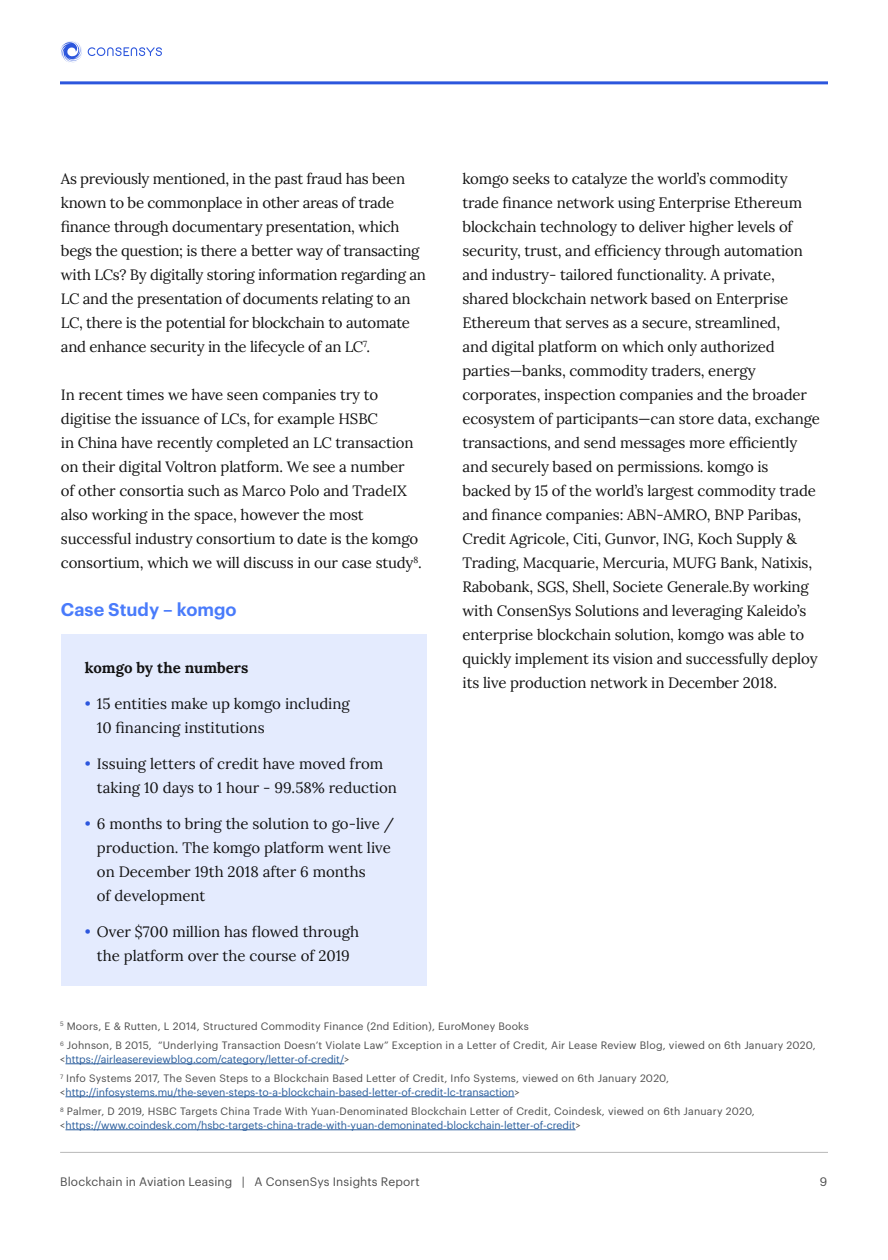
<style>
.page{position:relative;width:888px;height:1260px;background:#fff}
.page>*{position:absolute;margin:0;border:0;box-sizing:border-box;transform-origin:0 0}
.t1{font:600 18px "Graphik";color:#497bfb}
.t2{font:15px/24px "Lora";letter-spacing:-.01em;color:#121212}
.t3{font:700 15px "Lora";color:#121212}
.t4{font:12px "Graphik";letter-spacing:.01em;color:#4c4c4c}
.t5{font:10.5px/19.5px "Graphik";letter-spacing:.02em;color:#4c4c4c}
.t6{font:10.5px "Graphik";color:#275b9b}
.s1{color:#2c56dd}
.s2{color:#275b9b}
.s3{color:#4c4c4c}
</style>
<div class="page">
<hr style="left:60px;top:81px;width:768px;height:3px;background:#2c56dd">
<svg style="left:60px;top:41px;width:102px;height:22px"></svg>
<hr style="left:60px;top:1152px;width:768px;height:1px;background:#b8b8b8">
<hr style="left:66px;top:1064px;width:278px;height:1px;background:#275b9b">
<hr style="left:66px;top:1097px;width:449px;height:1px;background:#275b9b">
<hr style="left:66px;top:1130px;width:510px;height:1px;background:#275b9b">
<div style="left:61px;top:634px;width:366px;height:351px;background:#e4ebfe"></div>
<p class="t2" style="left:61px;top:166px;width:367px">As previously mentioned, in the past fraud has been known to be commonplace in other areas of trade finance through documentary presentation, which begs the question; is there a better way of transacting with LCs? By digitally storing information regarding an LC and the presentation of documents relating to an LC, there is the potential for blockchain to automate and enhance security in the lifecycle of an LC<sup>7</sup>.</p>
<p class="t2" style="left:61px;top:382px;width:363px">In recent times we have seen companies try to digitise the issuance of LCs, for example HSBC<br>in China have recently completed an LC transaction on their digital Voltron platform. We see a number of other consortia such as Marco Polo and TradeIX also working in the space, however the most successful industry consortium to date is the komgo consortium, which we will discuss in our case study<sup>8</sup>.</p>
<p class="t1" style="left:61px;top:596px;width:177px">Case Study – komgo</p>
<p class="t3" style="left:85px;top:655px;width:165px">komgo by the numbers</p>
<p class="t2" style="left:97px;top:691px;width:254px;text-indent:-12px"><span class="s1">•</span> 15 entities make up komgo including<br>10 financing institutions</p>
<p class="t2" style="left:97px;top:751px;width:302px;text-indent:-12px"><span class="s1">•</span> Issuing letters of credit have moved from taking 10 days to 1 hour - 99.58% reduction</p>
<p class="t2" style="left:97px;top:811px;width:299px;text-indent:-12px"><span class="s1">•</span> 6 months to bring the solution to go-live / production. The komgo platform went live on December 19th 2018 after 6 months<br>of development</p>
<p class="t2" style="left:85px;top:919px;width:276px;text-align:center"><span class="s1">•</span> Over $700 million has flowed through the platform over the course of 2019</p>
<p class="t2" style="left:462px;top:166px;width:359px">komgo seeks to catalyze the world’s commodity trade finance network using Enterprise Ethereum blockchain technology to deliver higher levels of security, trust, and efficiency through automation and industry- tailored functionality. A private, shared blockchain network based on Enterprise Ethereum that serves as a secure, streamlined,<br>and digital platform on which only authorized parties—banks, commodity traders, energy corporates, inspection companies and the broader ecosystem of participants—can store data, exchange transactions, and send messages more efficiently and securely based on permissions. komgo is backed by 15 of the world’s largest commodity trade and finance companies: ABN-AMRO, BNP Paribas, Credit Agricole, Citi, Gunvor, ING, Koch Supply &amp; Trading, Macquarie, Mercuria, MUFG Bank, Natixis, Rabobank, SGS, Shell, Societe Generale.By working with ConsenSys Solutions and leveraging Kaleido’s enterprise blockchain solution, komgo was able to quickly implement its vision and successfully deploy its live production network in December 2018.</p>
<p class="t5" style="left:60px;top:1015px;width:757px"><sup>5</sup> Moors, E &amp; Rutten, L 2014, Structured Commodity Finance (2nd Edition), EuroMoney Books<br><sup>6</sup> Johnson, B 2015, “Underlying Transaction Doesn’t Violate Law” Exception in a Letter of Credit, Air Lease Review Blog, viewed on 6th January 2020,</p>
<p class="t5" style="left:60px;top:1048px;width:611px">&lt;<span class="s2">https://airleasereviewblog.com/category/letter-of-credit/</span>&gt;<br><sup>7</sup> Info Systems 2017, The Seven Steps to a Blockchain Based Letter of Credit, Info Systems, viewed on 6th January 2020,</p>
<p class="t5" style="left:60px;top:1081px;width:696px">&lt;<span class="s2">http://infosystems.mu/the-seven-steps-to-a-blockchain-based-letter-of-credit-lc-transaction</span>&gt;<br><sup>8</sup> Palmer, D 2019, HSBC Targets China Trade With Yuan-Denominated Blockchain Letter of Credit, Coindesk, viewed on 6th January 2020,</p>
<p class="t6" style="left:60px;top:1117px;width:522px"><span class="s3">&lt;</span>https://www.coindesk.com/hsbc-targets-china-trade-with-yuan-demoninated-blockchain-letter-of-credit<span class="s3">&gt;</span></p>
<p class="t4" style="left:60px;top:1172px;width:361px">Blockchain in Aviation Leasing | A ConsenSys Insights Report</p>
<p class="t4" style="left:820px;top:1172px;width:9px">9</p>
</div>
